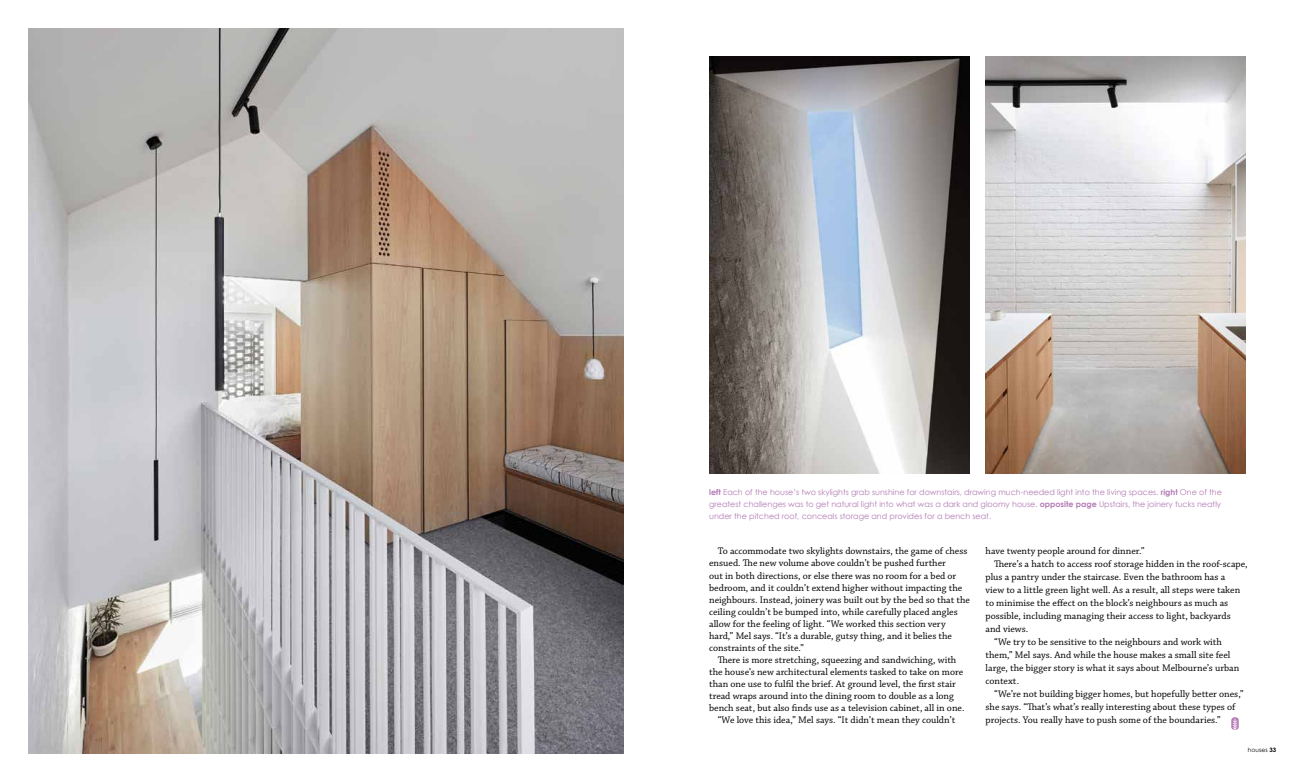
<style>
.page{position:relative;width:1304px;height:780px;background:#fff}
.page>*{position:absolute;margin:0;border:0;box-sizing:border-box;transform-origin:0 0}
.t1{font:10px/12.1px "Chaparral Pro";color:#000}
.t2{font:8px/12px "Century Gothic";color:#b37bb5;text-align:justify}
.t3{font:6px "Century Gothic";color:#000}
.s1{font-weight:700}
</style>
<div class="page">
<img style="left:709px;top:57px;width:261px;height:416px">
<img style="left:985px;top:57px;width:261px;height:416px">
<img style="left:28px;top:28px;width:596px;height:725px">
<svg style="left:1232px;top:717px;width:7px;height:12px"></svg>
<p class="t2" style="left:709px;top:486px;width:514px"><span class="s1">left</span> Each of the house’s two skylights grab sunshine for downstairs, drawing much-needed light into the living spaces. <span class="s1">right</span> One of the greatest challenges was to get natural light into what was a dark and gloomy house. <span class="s1">opposite page</span> Upstairs, the joinery tucks neatly under the pitched roof, conceals storage and provides for a bench seat.</p>
<p class="t1" style="left:709px;top:545px;width:262px;text-indent:8px">To accommodate two skylights downstairs, the game of chess ensued. The new volume above couldn’t be pushed further<br>out in both directions, or else there was no room for a bed or bedroom, and it couldn’t extend higher without impacting the neighbours. Instead, joinery was built out by the bed so that the ceiling couldn’t be bumped into, while carefully placed angles allow for the feeling of light. “We worked this section very hard,” Mel says. “It’s a durable, gutsy thing, and it belies the constraints of the site.”</p>
<p class="t1" style="left:718px;top:654px;width:240px">There is more stretching, squeezing and sandwiching, with</p>
<p class="t1" style="left:709px;top:666px;width:256px">the house’s new architectural elements tasked to take on more</p>
<p class="t1" style="left:709px;top:678px;width:248px">than one use to fulfil the brief. At ground level, the first stair</p>
<p class="t1" style="left:709px;top:690px;width:246px">tread wraps around into the dining room to double as a long</p>
<p class="t1" style="left:709px;top:702px;width:257px">bench seat, but also finds use as a television cabinet, all in one.</p>
<p class="t1" style="left:718px;top:714px;width:239px">“We love this idea,” Mel says. “It didn’t mean they couldn’t</p>
<p class="t1" style="left:986px;top:545px;width:161px">have twenty people around for dinner.”</p>
<p class="t1" style="left:994px;top:558px;width:255px">There’s a hatch to access roof storage hidden in the roof-scape,</p>
<p class="t1" style="left:986px;top:571px;width:241px">plus a pantry under the staircase. Even the bathroom has a</p>
<p class="t1" style="left:986px;top:584px;width:256px">view to a little green light well. As a result, all steps were taken</p>
<p class="t1" style="left:986px;top:597px;width:244px">to minimise the effect on the block’s neighbours as much as</p>
<p class="t1" style="left:986px;top:610px;width:247px">possible, including managing their access to light, backyards</p>
<p class="t1" style="left:986px;top:623px;width:44px">and views.</p>
<p class="t1" style="left:994px;top:636px;width:229px">“We try to be sensitive to the neighbours and work with</p>
<p class="t1" style="left:986px;top:649px;width:246px">them,” Mel says. And while the house makes a small site feel</p>
<p class="t1" style="left:986px;top:662px;width:255px">large, the bigger story is what it says about Melbourne’s urban</p>
<p class="t1" style="left:986px;top:675px;width:35px">context.</p>
<p class="t1" style="left:994px;top:688px;width:251px">“We’re not building bigger homes, but hopefully better ones,”</p>
<p class="t1" style="left:986px;top:701px;width:251px">she says. “That’s what’s really interesting about these types of</p>
<p class="t1" style="left:986px;top:714px;width:237px">projects. You really have to push some of the boundaries.”</p>
<p class="t3" style="left:1248px;top:745px;width:30px">houses <span class="s1">33</span></p>
</div>
